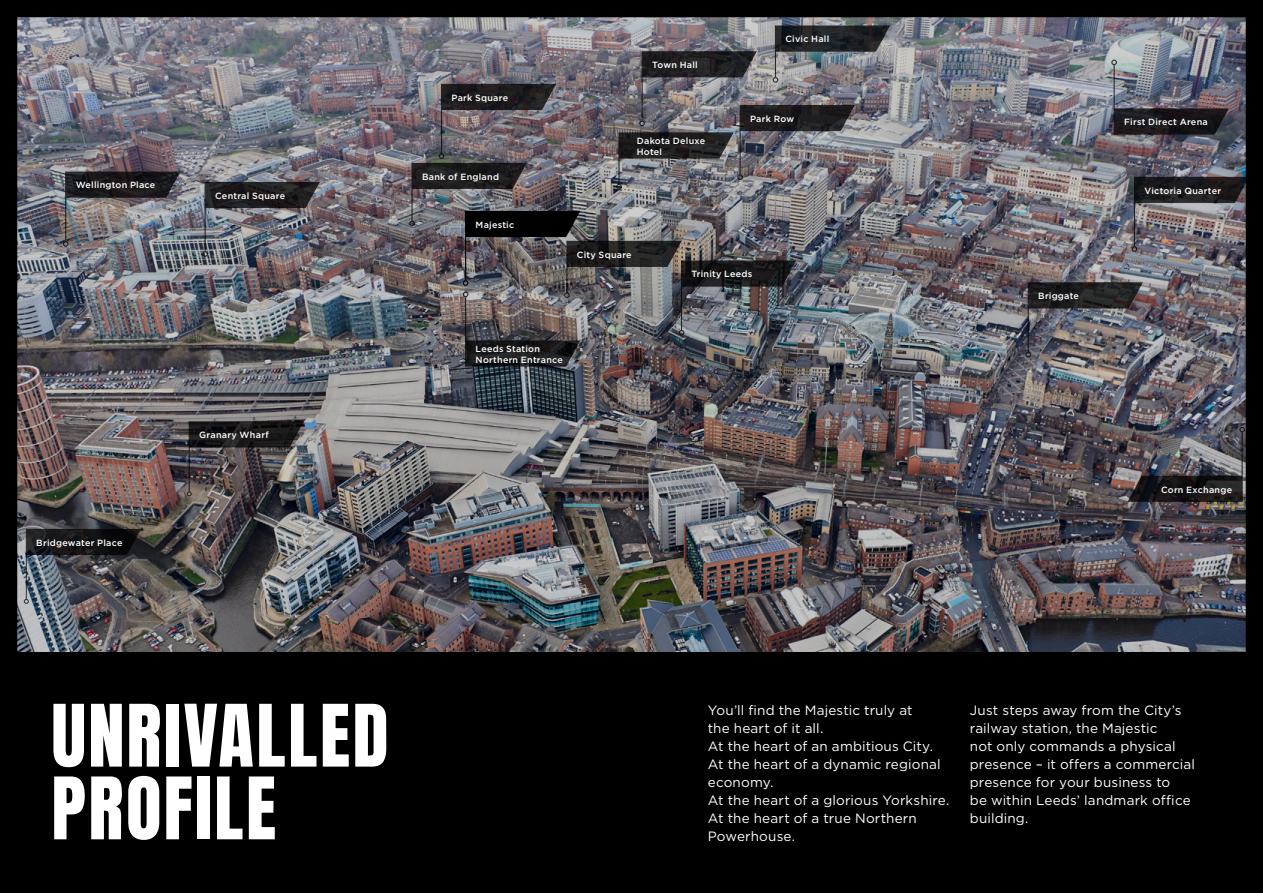
<style>
.page{position:relative;width:1263px;height:893px;background:#fff}
.page>*{position:absolute;margin:0;border:0;box-sizing:border-box;transform-origin:0 0}
.t1{font:73.2px/72.8px "Anton";letter-spacing:.035em;color:#fff}
.t2{font:13.5px/18px "Gotham";letter-spacing:.01em;color:#fff}
.t3{font:500 9px/10.8px "Gotham";letter-spacing:.025em;color:#fff}
</style>
<div class="page">
<img style="left:0;top:0;width:1263px;height:653px">
<div style="left:0;top:653px;width:1263px;height:240px;background:#000"></div>
<p class="t3" style="left:76px;top:180px;width:81px">Wellington Place</p>
<p class="t3" style="left:215px;top:190px;width:72px">Central Square</p>
<p class="t3" style="left:36px;top:537px;width:88px">Bridgewater Place</p>
<p class="t3" style="left:199px;top:429px;width:71px">Granary Wharf</p>
<p class="t3" style="left:451px;top:92px;width:58px">Park Square</p>
<p class="t3" style="left:422px;top:171px;width:79px">Bank of England</p>
<p class="t3" style="left:476px;top:219px;width:40px">Majestic</p>
<p class="t3" style="left:652px;top:59px;width:47px">Town Hall</p>
<p class="t3" style="left:637px;top:135px;width:70px">Dakota Deluxe<br>Hotel</p>
<p class="t3" style="left:577px;top:249px;width:56px">City Square</p>
<p class="t3" style="left:785px;top:34px;width:45px">Civic Hall</p>
<p class="t3" style="left:750px;top:113px;width:46px">Park Row</p>
<p class="t3" style="left:691px;top:268px;width:62px">Trinity Leeds</p>
<p class="t3" style="left:476px;top:343px;width:89px">Leeds Station<br>Northern Entrance</p>
<p class="t3" style="left:1038px;top:290px;width:42px">Briggate</p>
<p class="t3" style="left:1124px;top:116px;width:85px">First Direct Arena</p>
<p class="t3" style="left:1144px;top:185px;width:78px">Victoria Quarter</p>
<p class="t3" style="left:1161px;top:484px;width:73px">Corn Exchange</p>
<h1 class="t1" style="left:51px;top:705px;width:339px">UNRIVALLED<br>PROFILE</h1>
<p class="t2" style="left:708px;top:701px;width:243px">You’ll find the Majestic truly at<br>the heart of it all.<br>At the heart of an ambitious City.<br>At the heart of a dynamic regional economy.<br>At the heart of a glorious Yorkshire.<br>At the heart of a true Northern<br>Powerhouse.</p>
<p class="t2" style="left:970px;top:701px;width:227px">Just steps away from the City’s railway station, the Majestic<br>not only commands a physical presence – it offers a commercial presence for your business to<br>be within Leeds’ landmark office building.</p>
</div>
